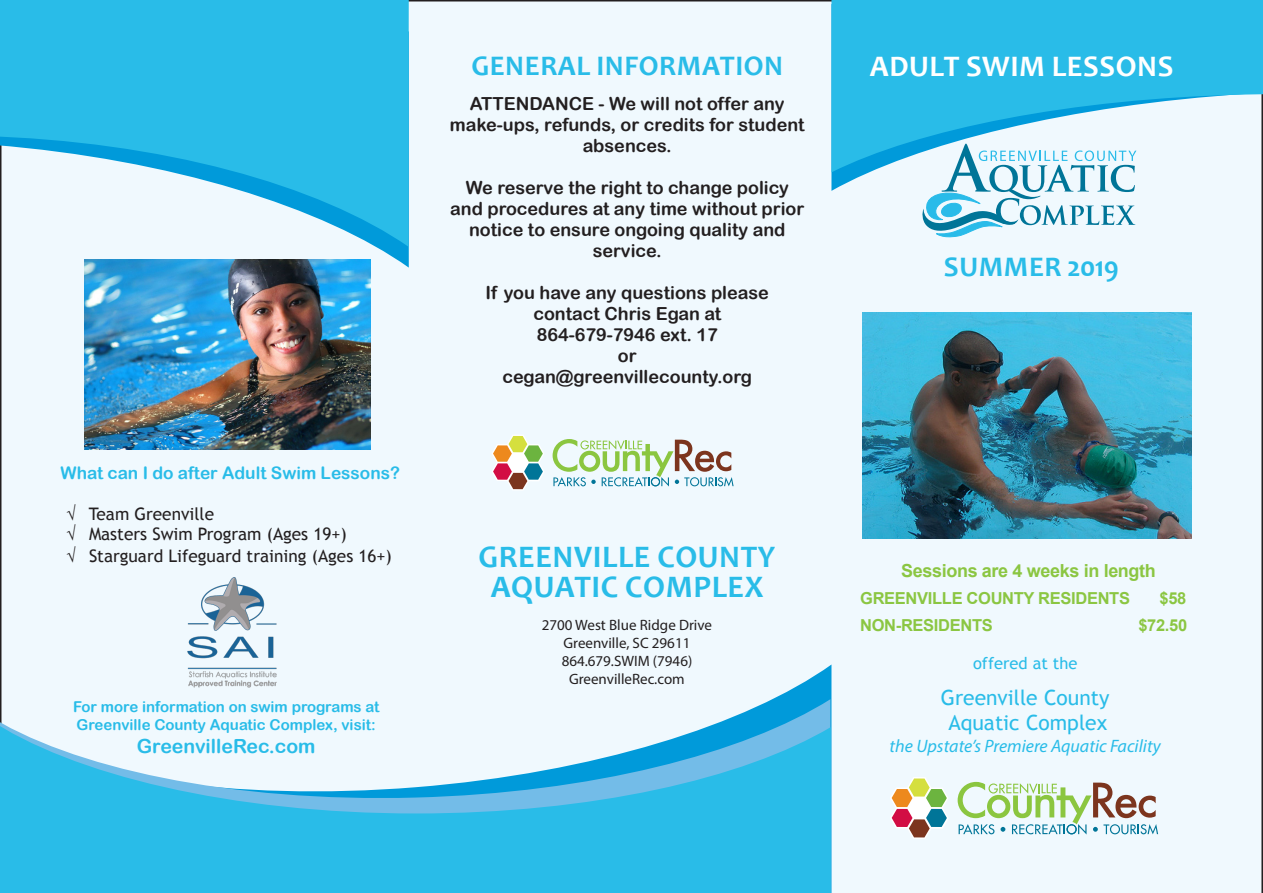
<style>
.page{position:relative;width:1263px;height:893px;background:#f0f9fe}
.page>*{position:absolute;margin:0;border:0;box-sizing:border-box;transform-origin:0 0}
.t1{font:700 31.5px/30px "Candara";letter-spacing:.02em;color:#29bce8;text-align:center}
.t2{font:700 30px "Candara";letter-spacing:.02em;color:#fff}
.t3{font:700 28.5px "Candara";letter-spacing:.02em;color:#29bce8}
.t4{font:21px/25.2px "Trebuchet MS";color:#29bce8;text-align:center}
.t5{font:19.5px "Arial Rounded MT Bold";color:#29bce8}
.t6{font:18px/21px "Arial Rounded MT Bold";color:#231f20;text-align:center}
.t7{font:italic 18px "Myriad Pro";color:#29bce8}
.t8{font:700 18px "Arial";letter-spacing:-.02em;color:#8bc642}
.t9{font:17.25px "Trebuchet MS";color:#231f20}
.t10{font:17.25px "Arial Rounded MT Bold";color:#29bce8}
.t11{font:700 16.5px "Arial";letter-spacing:-.02em;color:#8bc642}
.t12{font:16.5px "Trebuchet MS";color:#29bce8}
.t13{font:15px "Myriad Pro";color:#231f20}
.t14{font:15px/18px "Arial Rounded MT Bold";color:#29bce8}
.s1{font-family:"Minion Pro"}
</style>
<div class="page">
<svg style="left:922px;top:191px;width:214px;height:48px"></svg>
<svg style="left:831px;top:172px;width:432px;height:19px;fill:#f0f9fe"></svg>
<svg style="left:831px;top:0;width:432px;height:172px;fill:#29bce8"></svg>
<div style="left:0;top:664px;width:831px;height:54px;background:#f0f9fe"></div>
<svg style="left:0;top:699px;width:830px;height:19px;fill:#f0f9fe"></svg>
<svg style="left:0;top:718px;width:831px;height:175px;fill:#29bce8"></svg>
<img style="left:862px;top:312px;width:329px;height:226px">
<svg style="left:0;top:247px;width:409px;height:21px;fill:#f0f9fe"></svg>
<svg style="left:0;top:0;width:409px;height:247px;fill:#29bce8"></svg>
<img style="left:84px;top:260px;width:286px;height:190px">
<svg style="left:491px;top:435px;width:54px;height:56px"></svg>
<svg style="left:553px;top:439px;width:180px;height:47px"></svg>
<svg style="left:890px;top:777px;width:59px;height:62px"></svg>
<svg style="left:958px;top:782px;width:200px;height:52px"></svg>
<img style="left:186px;top:578px;width:92px;height:110px">
<p class="t10" style="left:61px;top:463px;width:341px">What can I do after Adult Swim Lessons?</p>
<p class="t9" style="left:67px;top:503px;width:149px"><span class="s1">√</span> Team Greenville</p>
<p class="t9" style="left:67px;top:524px;width:282px"><span class="s1">√</span> Masters Swim Program (Ages 19+)</p>
<p class="t9" style="left:67px;top:546px;width:327px"><span class="s1">√</span> Starguard Lifeguard training (Ages 16+)</p>
<p class="t14" style="left:73px;top:697px;width:308px">For more information on swim programs at<br>Greenville County Aquatic Complex, visit:</p>
<p class="t5" style="left:137px;top:734px;width:180px">GreenvilleRec.com</p>
<p class="t3" style="left:471px;top:48px;width:313px">GENERAL INFORMATION</p>
<p class="t6" style="left:450px;top:92px;width:356px">ATTENDANCE - We will not offer any make-ups, refunds, or credits for student absences.</p>
<p class="t6" style="left:450px;top:176px;width:355px">We reserve the right to change policy and procedures at any time without prior notice to ensure ongoing quality and service.</p>
<p class="t6" style="left:486px;top:281px;width:285px">If you have any questions please</p>
<p class="t6" style="left:533px;top:302px;width:189px">contact Chris Egan at</p>
<p class="t6" style="left:537px;top:323px;width:183px">864-679-7946 ext. 17</p>
<p class="t6" style="left:618px;top:344px;width:20px">or</p>
<p class="t6" style="left:502px;top:365px;width:251px">cegan@greenvillecounty.org</p>
<p class="t1" style="left:479px;top:542px;width:298px">GREENVILLE COUNTY<br>AQUATIC COMPLEX</p>
<p class="t13" style="left:542px;top:615px;width:172px">2700 West Blue Ridge Drive</p>
<p class="t13" style="left:564px;top:633px;width:128px">Greenville, SC 29611</p>
<p class="t13" style="left:562px;top:651px;width:132px">864.679.SWIM (7946)</p>
<p class="t13" style="left:569px;top:669px;width:117px">GreenvilleRec.com</p>
<p class="t2" style="left:870px;top:47px;width:305px">ADULT SWIM LESSONS</p>
<p class="t3" style="left:944px;top:249px;width:176px">SUMMER 2019</p>
<p class="t8" style="left:901px;top:559px;width:256px">Sessions are 4 weeks in length</p>
<p class="t11" style="left:860px;top:587px;width:271px">GREENVILLE COUNTY RESIDENTS</p>
<p class="t11" style="left:1159px;top:587px;width:28px">$58</p>
<p class="t11" style="left:860px;top:614px;width:134px">NON-RESIDENTS</p>
<p class="t11" style="left:1138px;top:614px;width:50px">$72.50</p>
<p class="t12" style="left:973px;top:653px;width:106px">offered at the</p>
<p class="t4" style="left:941px;top:685px;width:170px">Greenville County<br>Aquatic Complex</p>
<p class="t7" style="left:890px;top:735px;width:273px">the Upstate’s Premiere Aquatic Facility</p>
</div>
